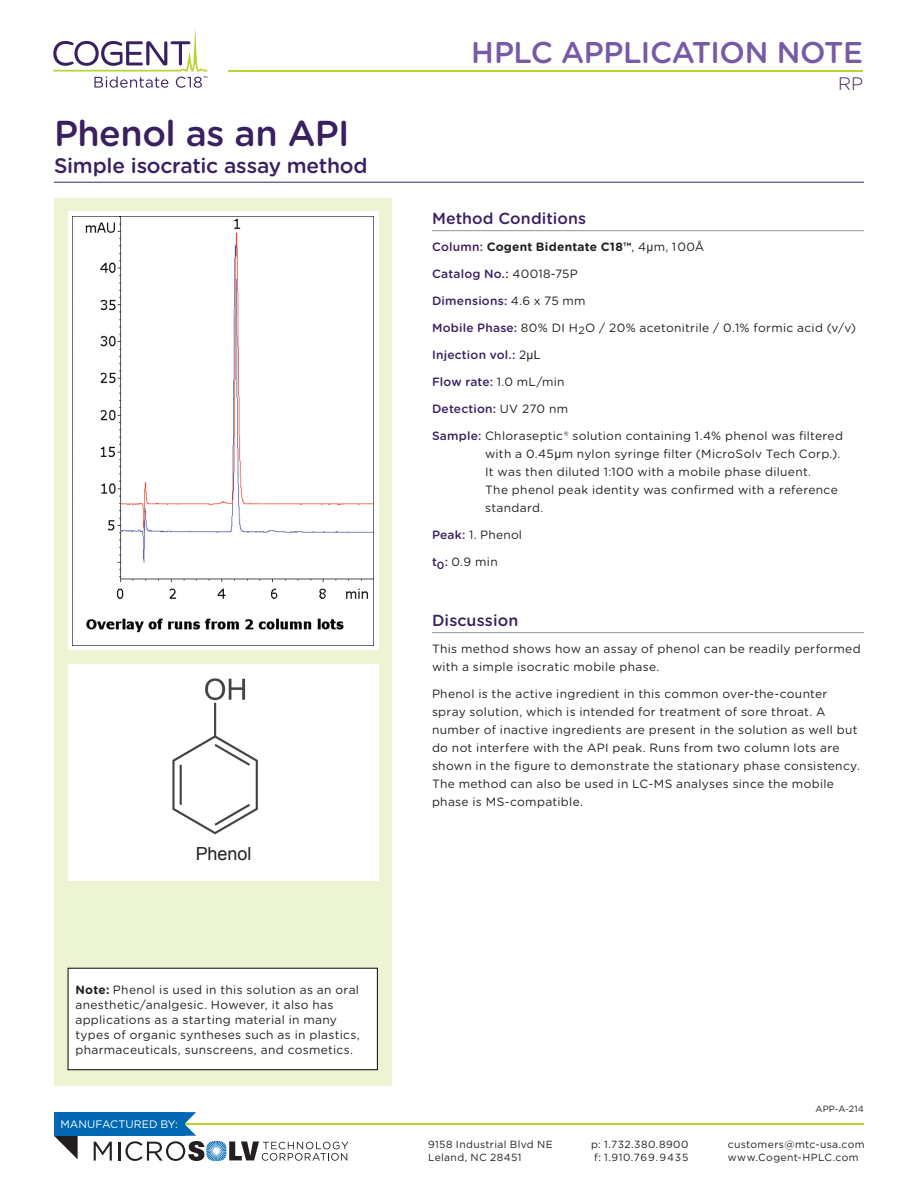
<style>
.page{position:relative;width:918px;height:1188px;background:#fff}
.page>*{position:absolute;margin:0;border:0;box-sizing:border-box;transform-origin:0 0}
.t1{font:500 36px "Gotham Rounded";letter-spacing:-.015em;color:#392060}
.t2{font:500 30px "Gotham Rounded";letter-spacing:-.015em;color:#775aa6}
.t3{font:500 21px "Gotham Rounded";letter-spacing:-.01em;color:#392060}
.t4{font:18px "Arial";letter-spacing:-.005em;color:#231f20}
.t5{font:300 18px "Gotham Rounded";color:#392060}
.t6{font:500 16.05px "Gotham Rounded";letter-spacing:.005em;color:#392060}
.t7{font:12px/18px "Gotham Rounded";letter-spacing:.025em;color:#231f20}
.t8{font:500 12px "Gotham Rounded";letter-spacing:.015em;color:#392060}
.t9{font:700 12px "Gotham Rounded";letter-spacing:.015em;color:#231f20}
.t10{font:10.8px "Gotham";color:#fff}
.t11{font:10.35px/12.5px "Gotham";letter-spacing:.035em;color:#231f20}
.t12{font:9px "Gotham Rounded";letter-spacing:.015em;color:#231f20}
.s1{font-weight:700}
.s2{font-weight:500;color:#392060}
.s3{font-weight:400}
.s4{font-family:"Arial";font-weight:400}
.s5{font-weight:400;color:#231f20}
.s6{font-family:"Arial";font-weight:400;color:#231f20}
.s7{font-family:"Arial"}
</style>
<div class="page">
<div style="left:54px;top:198px;width:338px;height:887px;background:#edf4d4"></div>
<div style="left:68px;top:664px;width:311px;height:216px;background:#fff"></div>
<hr style="left:54px;top:182px;width:810px;height:1px;background:#392060">
<hr style="left:432px;top:230px;width:432px;height:1px;background:#939598">
<hr style="left:432px;top:632px;width:432px;height:1px;background:#939598">
<hr style="left:159px;top:1123px;width:705px;height:2px;background:#b8d432">
<svg style="left:54px;top:1136px;width:24px;height:23px"></svg>
<div style="left:54px;top:1112px;width:130px;height:24px;background:#0168b3"></div>
<svg style="left:94px;top:1142px;width:18px;height:19px"></svg>
<svg style="left:118px;top:1112px;width:230px;height:49px"></svg>
<div style="left:68px;top:968px;width:309px;height:102px;background:#fff"></div>
<div style="left:67px;top:968px;width:311px;height:102px;border:1px solid #231f20"></div>
<svg style="left:68px;top:212px;width:311px;height:438px;background:#eaeaea"></svg>
<hr style="left:228px;top:70px;width:635px;height:2px;background:#b8d432">
<svg style="left:53px;top:27px;width:154px;height:61px"></svg>
<div style="left:73px;top:217px;width:301px;height:428px;background:#fff"></div>
<img style="left:172px;top:678px;width:86px;height:157px">
<h1 class="t1" style="left:54px;top:107px;width:297px">Phenol as an API</h1>
<h3 class="t3" style="left:54px;top:150px;width:315px">Simple isocratic assay method</h3>
<h3 class="t4" style="left:196px;top:843px;width:57px">Phenol</h3>
<p class="t7" style="left:75px;top:981px;width:286px;line-height:15px"><span class="s1">Note:</span> Phenol is used in this solution as an oral anesthetic/analgesic. However, it also has applications as a starting material in many types of organic syntheses such as in plastics, pharmaceuticals, sunscreens, and cosmetics.</p>
<p class="t10" style="left:60px;top:1118px;width:119px">manufactured by:</p>
<h2 class="t2" style="left:471px;top:31px;width:393px">HPLC APPLICATION NOTE</h2>
<h3 class="t5" style="left:838px;top:72px;width:27px">RP</h3>
<h3 class="t6" style="left:432px;top:207px;width:156px">Method Conditions</h3>
<p class="t9" style="left:432px;top:238px;width:274px"><span class="s2">Column:</span> Cogent Bidentate C18™<span class="s3">, 4</span><span class="s4">µ</span><span class="s3">m, 1 00Å</span></p>
<p class="t8" style="left:432px;top:265px;width:147px">Catalog No.: <span class="s5">40018-75P</span></p>
<p class="t8" style="left:432px;top:292px;width:155px">Dimensions: <span class="s5">4.6 x 75 mm</span></p>
<p class="t7" style="left:432px;top:319px;width:426px"><span class="s2">Mobile Phase:</span> 80% DI H<sub>2</sub>O / 20% acetonitrile / 0.1% formic acid (v/v)</p>
<p class="t8" style="left:432px;top:346px;width:110px">Injection vol.: <span class="s5">2</span><span class="s6">µL</span></p>
<p class="t8" style="left:432px;top:373px;width:134px">Flow rate: <span class="s5">1.0 mL/min</span></p>
<p class="t8" style="left:432px;top:400px;width:138px">Detection: <span class="s5">UV 270 nm</span></p>
<p class="t7" style="left:485px;top:427px;width:359px;text-indent:-53px"><span class="s2">Sample:</span> Chloraseptic® solution containing 1.4% phenol was filtered with a 0.45<span class="s7">µ</span>m nylon syringe filter (MicroSolv Tech Corp.).<br>It was then diluted 1:100 with a mobile phase diluent.<br>The phenol peak identity was confirmed with a reference standard.</p>
<p class="t7" style="left:432px;top:526px;width:92px"><span class="s2">Peak:</span> 1. Phenol</p>
<p class="t7" style="left:432px;top:553px;width:67px"><span class="s2">t</span><sub>0</sub><span class="s2">:</span> 0.9 min</p>
<h3 class="t6" style="left:432px;top:609px;width:88px">Discussion</h3>
<p class="t7" style="left:432px;top:640px;width:430px">This method shows how an assay of phenol can be readily performed with a simple isocratic mobile phase.</p>
<p class="t7" style="left:432px;top:685px;width:429px">Phenol is the active ingredient in this common over-the-counter spray solution, which is intended for treatment of sore throat. A number of inactive ingredients are present in the solution as well but do not interfere with the API peak. Runs from two column lots are shown in the figure to demonstrate the stationary phase consistency.<br>The method can also be used in LC-MS analyses since the mobile phase is MS-compatible.</p>
<p class="t12" style="left:816px;top:1102px;width:50px">APP-A-214</p>
<p class="t11" style="left:428px;top:1138px;width:117px">9158 Industrial B lvd NE<br>Leland, NC 28451</p>
<p class="t11" style="left:591px;top:1138px;width:99px">p: 1.732.380.8900 f: 1.910.769.9435</p>
<p class="t11" style="left:728px;top:1138px;width:138px">customers@mtc-usa.com www.Cogent-HPLC.com</p>
</div>
